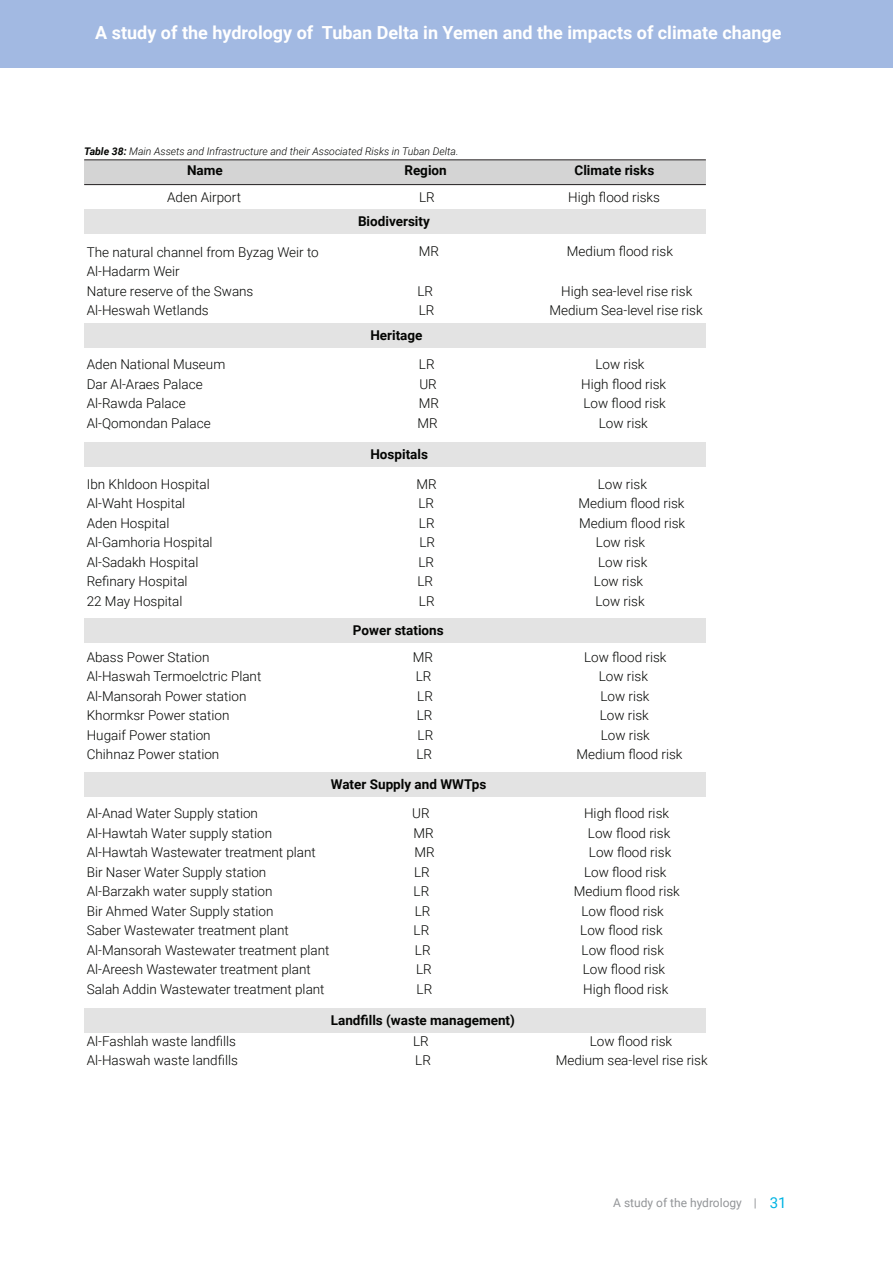
<style>
.page{position:relative;width:893px;height:1263px;background:#fff}
.page>*{position:absolute;margin:0;border:0;box-sizing:border-box;transform-origin:0 0}
.t1{font:700 18px "Roboto";color:#fff}
.t2{font:300 13.5px "Roboto";color:#040503}
.t3{font:700 13.5px "Roboto";color:#040503}
.t4{font:12px "Roboto";color:#939598}
.t5{font:italic 300 10.5px "Roboto";color:#040503}
.s1{font-weight:700}
.s2{font-size:15px;color:#00b4e3}
</style>
<div class="page">
<div style="left:0;top:0;width:892px;height:67px;background:#a2b9e2"></div>
<div style="left:84px;top:209px;width:622px;height:25px;background:#e3e3e3"></div>
<div style="left:84px;top:323px;width:622px;height:25px;background:#e3e3e3"></div>
<div style="left:84px;top:442px;width:622px;height:25px;background:#e3e3e3"></div>
<div style="left:84px;top:772px;width:622px;height:25px;background:#e3e3e3"></div>
<div style="left:84px;top:1008px;width:622px;height:25px;background:#e3e3e3"></div>
<div style="left:84px;top:618px;width:622px;height:25px;background:#e3e3e3"></div>
<div style="left:84px;top:160px;width:622px;height:25px;background:#d4d4d4"></div>
<hr style="left:84px;top:159px;width:622px;height:1px;background:#231f20">
<hr style="left:84px;top:184px;width:622px;height:1px;background:#231f20">
<h1 class="t1" style="left:95px;top:20px;width:688px">A study of the hydrology of Tuban Delta in Yemen and the impacts of climate change</h1>
<p class="t5" style="left:84px;top:144px;width:376px"><span class="s1">Table 38:</span> Main Assets and Infrastructure and their Associated Risks in Tuban Delta.</p>
<p class="t2" style="left:167px;top:188px;width:75px">Aden Airport</p>
<p class="t2" style="left:419px;top:188px;width:17px">LR</p>
<p class="t2" style="left:568px;top:188px;width:93px">High flood risks</p>
<p class="t3" style="left:187px;top:161px;width:37px">Name</p>
<p class="t3" style="left:404px;top:161px;width:44px">Region</p>
<p class="t3" style="left:574px;top:161px;width:81px">Climate risks</p>
<p class="t3" style="left:358px;top:211px;width:73px">Biodiversity</p>
<p class="t2" style="left:419px;top:242px;width:22px">MR</p>
<p class="t2" style="left:567px;top:242px;width:108px">Medium flood risk</p>
<p class="t2" style="left:87px;top:242px;width:234px">The natural channel from Byzag Weir to</p>
<p class="t2" style="left:87px;top:262px;width:95px">Al-Hadarm Weir</p>
<p class="t2" style="left:87px;top:281px;width:168px">Nature reserve of the Swans</p>
<p class="t2" style="left:417px;top:281px;width:17px">LR</p>
<p class="t2" style="left:561px;top:281px;width:133px">High sea-level rise risk</p>
<p class="t2" style="left:87px;top:301px;width:124px">Al-Heswah Wetlands</p>
<p class="t2" style="left:419px;top:301px;width:17px">LR</p>
<p class="t2" style="left:549px;top:301px;width:155px">Medium Sea-level rise risk</p>
<p class="t3" style="left:370px;top:326px;width:54px">Heritage</p>
<p class="t2" style="left:87px;top:355px;width:140px">Aden National Museum</p>
<p class="t2" style="left:419px;top:355px;width:17px">LR</p>
<p class="t2" style="left:595px;top:355px;width:51px">Low risk</p>
<p class="t2" style="left:87px;top:375px;width:117px">Dar Al-Araes Palace</p>
<p class="t2" style="left:419px;top:375px;width:19px">UR</p>
<p class="t2" style="left:581px;top:375px;width:87px">High flood risk</p>
<p class="t2" style="left:87px;top:394px;width:100px">Al-Rawda Palace</p>
<p class="t2" style="left:419px;top:394px;width:22px">MR</p>
<p class="t2" style="left:583px;top:394px;width:84px">Low flood risk</p>
<p class="t2" style="left:87px;top:414px;width:126px">Al-Qomondan Palace</p>
<p class="t2" style="left:418px;top:414px;width:22px">MR</p>
<p class="t2" style="left:599px;top:414px;width:51px">Low risk</p>
<p class="t3" style="left:370px;top:445px;width:59px">Hospitals</p>
<p class="t2" style="left:87px;top:474px;width:125px">Ibn Khldoon Hospital</p>
<p class="t2" style="left:416px;top:474px;width:22px">MR</p>
<p class="t2" style="left:598px;top:474px;width:51px">Low risk</p>
<p class="t2" style="left:87px;top:494px;width:100px">Al-Waht Hospital</p>
<p class="t2" style="left:418px;top:494px;width:17px">LR</p>
<p class="t2" style="left:578px;top:494px;width:108px">Medium flood risk</p>
<p class="t2" style="left:87px;top:513px;width:84px">Aden Hospital</p>
<p class="t2" style="left:419px;top:513px;width:17px">LR</p>
<p class="t2" style="left:579px;top:513px;width:108px">Medium flood risk</p>
<p class="t2" style="left:87px;top:533px;width:127px">Al-Gamhoria Hospital</p>
<p class="t2" style="left:419px;top:533px;width:17px">LR</p>
<p class="t2" style="left:596px;top:533px;width:51px">Low risk</p>
<p class="t2" style="left:87px;top:552px;width:113px">Al-Sadakh Hospital</p>
<p class="t2" style="left:418px;top:552px;width:17px">LR</p>
<p class="t2" style="left:598px;top:552px;width:51px">Low risk</p>
<p class="t2" style="left:87px;top:572px;width:102px">Refinary Hospital</p>
<p class="t2" style="left:417px;top:572px;width:17px">LR</p>
<p class="t2" style="left:594px;top:572px;width:51px">Low risk</p>
<p class="t2" style="left:87px;top:591px;width:97px">22 May Hospital</p>
<p class="t2" style="left:419px;top:591px;width:17px">LR</p>
<p class="t2" style="left:595px;top:591px;width:51px">Low risk</p>
<p class="t3" style="left:353px;top:620px;width:92px">Power stations</p>
<p class="t2" style="left:87px;top:647px;width:124px">Abass Power Station</p>
<p class="t2" style="left:413px;top:647px;width:22px">MR</p>
<p class="t2" style="left:584px;top:647px;width:84px">Low flood risk</p>
<p class="t2" style="left:87px;top:667px;width:176px">Al-Haswah Termoelctric Plant</p>
<p class="t2" style="left:416px;top:667px;width:17px">LR</p>
<p class="t2" style="left:599px;top:667px;width:51px">Low risk</p>
<p class="t2" style="left:87px;top:686px;width:161px">Al-Mansorah Power station</p>
<p class="t2" style="left:417px;top:686px;width:17px">LR</p>
<p class="t2" style="left:600px;top:686px;width:51px">Low risk</p>
<p class="t2" style="left:87px;top:706px;width:144px">Khormksr Power station</p>
<p class="t2" style="left:417px;top:706px;width:17px">LR</p>
<p class="t2" style="left:600px;top:706px;width:51px">Low risk</p>
<p class="t2" style="left:87px;top:725px;width:125px">Hugaif Power station</p>
<p class="t2" style="left:418px;top:725px;width:17px">LR</p>
<p class="t2" style="left:601px;top:725px;width:51px">Low risk</p>
<p class="t2" style="left:87px;top:745px;width:134px">Chihnaz Power station</p>
<p class="t2" style="left:416px;top:745px;width:17px">LR</p>
<p class="t2" style="left:576px;top:745px;width:108px">Medium flood risk</p>
<p class="t3" style="left:331px;top:774px;width:157px">Water Supply and WWTps</p>
<p class="t2" style="left:87px;top:804px;width:173px">Al-Anad Water Supply station</p>
<p class="t2" style="left:412px;top:804px;width:19px">UR</p>
<p class="t2" style="left:584px;top:804px;width:87px">High flood risk</p>
<p class="t2" style="left:87px;top:823px;width:187px">Al-Hawtah Water supply station</p>
<p class="t2" style="left:413px;top:823px;width:22px">MR</p>
<p class="t2" style="left:588px;top:823px;width:84px">Low flood risk</p>
<p class="t2" style="left:87px;top:843px;width:231px">Al-Hawtah Wastewater treatment plant</p>
<p class="t2" style="left:414px;top:843px;width:22px">MR</p>
<p class="t2" style="left:589px;top:843px;width:84px">Low flood risk</p>
<p class="t2" style="left:87px;top:862px;width:181px">Bir Naser Water Supply station</p>
<p class="t2" style="left:414px;top:862px;width:17px">LR</p>
<p class="t2" style="left:584px;top:862px;width:84px">Low flood risk</p>
<p class="t2" style="left:87px;top:882px;width:187px">Al-Barzakh water supply station</p>
<p class="t2" style="left:414px;top:882px;width:17px">LR</p>
<p class="t2" style="left:574px;top:882px;width:108px">Medium flood risk</p>
<p class="t2" style="left:87px;top:901px;width:188px">Bir Ahmed Water Supply station</p>
<p class="t2" style="left:415px;top:901px;width:17px">LR</p>
<p class="t2" style="left:581px;top:901px;width:84px">Low flood risk</p>
<p class="t2" style="left:87px;top:921px;width:204px">Saber Wastewater treatment plant</p>
<p class="t2" style="left:414px;top:921px;width:17px">LR</p>
<p class="t2" style="left:580px;top:921px;width:84px">Low flood risk</p>
<p class="t2" style="left:87px;top:940px;width:244px">Al-Mansorah Wastewater treatment plant</p>
<p class="t2" style="left:415px;top:940px;width:17px">LR</p>
<p class="t2" style="left:582px;top:940px;width:84px">Low flood risk</p>
<p class="t2" style="left:87px;top:960px;width:226px">Al-Areesh Wastewater treatment plant</p>
<p class="t2" style="left:416px;top:960px;width:17px">LR</p>
<p class="t2" style="left:583px;top:960px;width:84px">Low flood risk</p>
<p class="t2" style="left:87px;top:979px;width:239px">Salah Addin Wastewater treatment plant</p>
<p class="t2" style="left:417px;top:979px;width:17px">LR</p>
<p class="t2" style="left:583px;top:979px;width:87px">High flood risk</p>
<p class="t2" style="left:87px;top:1031px;width:151px">Al-Fashlah waste landfills</p>
<p class="t2" style="left:413px;top:1031px;width:17px">LR</p>
<p class="t2" style="left:590px;top:1031px;width:84px">Low flood risk</p>
<p class="t2" style="left:87px;top:1051px;width:153px">Al-Haswah waste landfills</p>
<p class="t2" style="left:415px;top:1051px;width:17px">LR</p>
<p class="t2" style="left:556px;top:1051px;width:154px">Medium sea-level rise risk</p>
<p class="t3" style="left:331px;top:1010px;width:186px">Landfills (waste management)</p>
<p class="t4" style="left:613px;top:1194px;width:175px">A study of the hydrology | <span class="s2">31</span></p>
</div>
